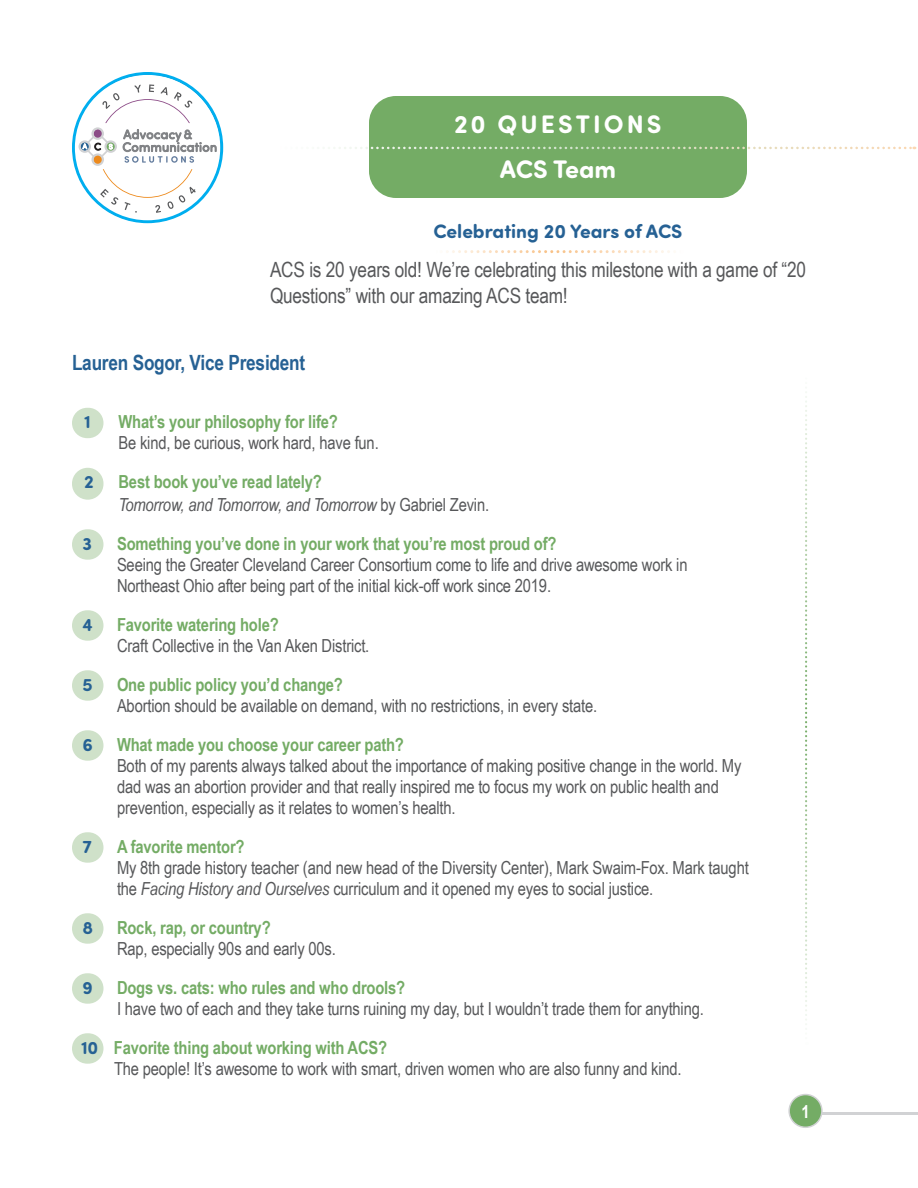
<style>
.page{position:relative;width:918px;height:1188px;background:#fff}
.page>*{position:absolute;margin:0;border:0;box-sizing:border-box;transform-origin:0 0}
.heading2_two_lines{font:700 25.5px/45px "Sofia Pro Soft";letter-spacing:.115em;color:#fff;text-align:center}
.text{font:21px/25.5px "Arial Narrow";letter-spacing:-.01em;color:#57585a}
.subheadblue{font:700 21px "Arial Narrow";letter-spacing:-.01em;color:#266194}
.subheadbold{font:700 19.5px "Sofia Pro Soft";color:#266194}
.t1{font:18px/21px "Arial Narrow";letter-spacing:-.01em;color:#57585a}
.t2{font:italic 18px/22.5px "Arial Narrow";letter-spacing:-.01em;color:#57585a}
.t3{font:700 18px "Sofia Pro Soft";color:#266194}
.t4{font:700 18px "Arial Narrow";color:#fff}
.s1{font-weight:700;color:#74ac65}
.s2{font-weight:700;font-style:normal;color:#74ac65}
.s3{font-style:normal}
.s4{font-style:italic}
.s5{font-family:"Sofia Pro Soft";font-weight:700;color:#266194}
</style>
<div class="page">
<svg style="left:72px;top:72px;width:151px;height:151px"></svg>
<hr style="left:797px;top:1112px;width:121px;height:3px;background:#d1d2d4">
<div style="left:789px;top:1095px;width:33px;height:32px;background:#74ac65;border-radius:50%"></div>
<div style="left:788px;top:1094px;width:35px;height:34px;border:2px solid #d1d2d4;border-radius:50%"></div>
<svg style="left:805px;top:392px;width:2px;height:633px"></svg>
<div style="left:369px;top:96px;width:378px;height:102px;background:#74ac65;border-radius:27px"></div>
<svg style="left:334px;top:147px;width:581px;height:2px"></svg>
<svg style="left:446px;top:250px;width:224px;height:3px"></svg>
<div style="left:72px;top:408px;width:31px;height:30px;background:#cfe1c9;border-radius:15px"></div>
<div style="left:72px;top:468px;width:32px;height:32px;background:#cfe1c9;border-radius:16px"></div>
<div style="left:72px;top:529px;width:31px;height:31px;background:#cfe1c9;border-radius:15px"></div>
<div style="left:72px;top:610px;width:31px;height:31px;background:#cfe1c9;border-radius:15px"></div>
<div style="left:72px;top:670px;width:31px;height:31px;background:#cfe1c9;border-radius:15px"></div>
<div style="left:72px;top:730px;width:31px;height:31px;background:#cfe1c9;border-radius:15px"></div>
<div style="left:72px;top:832px;width:31px;height:31px;background:#cfe1c9;border-radius:15px"></div>
<div style="left:72px;top:913px;width:31px;height:31px;background:#cfe1c9;border-radius:15px"></div>
<div style="left:72px;top:973px;width:31px;height:31px;background:#cfe1c9;border-radius:15px"></div>
<div style="left:72px;top:1033px;width:31px;height:31px;background:#cfe1c9;border-radius:15px"></div>
<p class="heading2_two_lines" style="left:454px;top:100px;width:209px">20 QUESTIONS<br>ACS Team</p>
<p class="subheadbold" style="left:434px;top:217px;width:250px">Celebrating 20 Years of ACS</p>
<p class="text" style="left:270px;top:256px;width:538px">ACS is 20 years old! We’re celebrating this milestone with a game of “20<br>Questions” with our amazing ACS team!</p>
<p class="subheadblue" style="left:72px;top:347px;width:235px">Lauren Sogor, Vice President</p>
<p class="t3" style="left:84px;top:409px;width:8px">1</p>
<p class="t1" style="left:118px;top:411px;width:262px"><span class="s1">What’s your philosophy for life?<br></span>Be kind, be curious, work hard, have fun.</p>
<p class="t3" style="left:84px;top:469px;width:11px">2</p>
<p class="t2" style="left:118px;top:470px;width:372px"><span class="s2">Best book you’ve read lately?<br></span>Tomorrow, and Tomorrow, and Tomorrow <span class="s3">by Gabriel Zevin.</span></p>
<p class="t3" style="left:82px;top:530px;width:11px">3</p>
<p class="t1" style="left:117px;top:532px;width:572px"><span class="s1">Something you’ve done in your work that you’re most proud of?<br></span>Seeing the Greater Cleveland Career Consortium come to life and drive awesome work in<br>Northeast Ohio after being part of the initial kick-off work since 2019.</p>
<p class="t3" style="left:82px;top:611px;width:12px">4</p>
<p class="t1" style="left:117px;top:613px;width:254px"><span class="s1">Favorite watering hole?<br></span>Craft Collective in the Van Aken District.</p>
<p class="t3" style="left:82px;top:671px;width:12px">5</p>
<p class="t1" style="left:117px;top:673px;width:482px"><span class="s1">One public policy you’d change?<br></span>Abortion should be available on demand, with no restrictions, in every state.</p>
<p class="t3" style="left:82px;top:731px;width:12px">6</p>
<p class="t1" style="left:117px;top:733px;width:626px"><span class="s1">What made you choose your career path?<br></span>Both of my parents always talked about the importance of making positive change in the world. My dad was an abortion provider and that really inspired me to focus my work on public health and prevention, especially as it relates to women’s health.</p>
<p class="t3" style="left:82px;top:833px;width:11px">7</p>
<p class="t1" style="left:117px;top:835px;width:633px"><span class="s1">A favorite mentor?<br></span>My 8th grade history teacher (and new head of the Diversity Center), Mark Swaim-Fox. Mark taught the <span class="s4">Facing History and Ourselves</span> curriculum and it opened my eyes to social justice.</p>
<p class="t3" style="left:82px;top:914px;width:12px">8</p>
<p class="t1" style="left:117px;top:916px;width:220px"><span class="s1">Rock, rap, or country?<br></span>Rap, especially 90s and early 00s.</p>
<p class="t3" style="left:82px;top:974px;width:12px">9</p>
<p class="t1" style="left:117px;top:976px;width:588px"><span class="s1">Dogs vs. cats: who rules and who drools?<br></span>I have two of each and they take turns ruining my day, but I wouldn’t trade them for anything.</p>
<p class="t1" style="left:114px;top:1036px;width:569px;text-indent:-33px"><span class="s5">10</span> <span class="s1">Favorite thing about working with ACS?<br></span>The people! It’s awesome to work with smart, driven women who are also funny and kind.</p>
<p class="t4" style="left:801px;top:1098px;width:10px">1</p>
</div>
